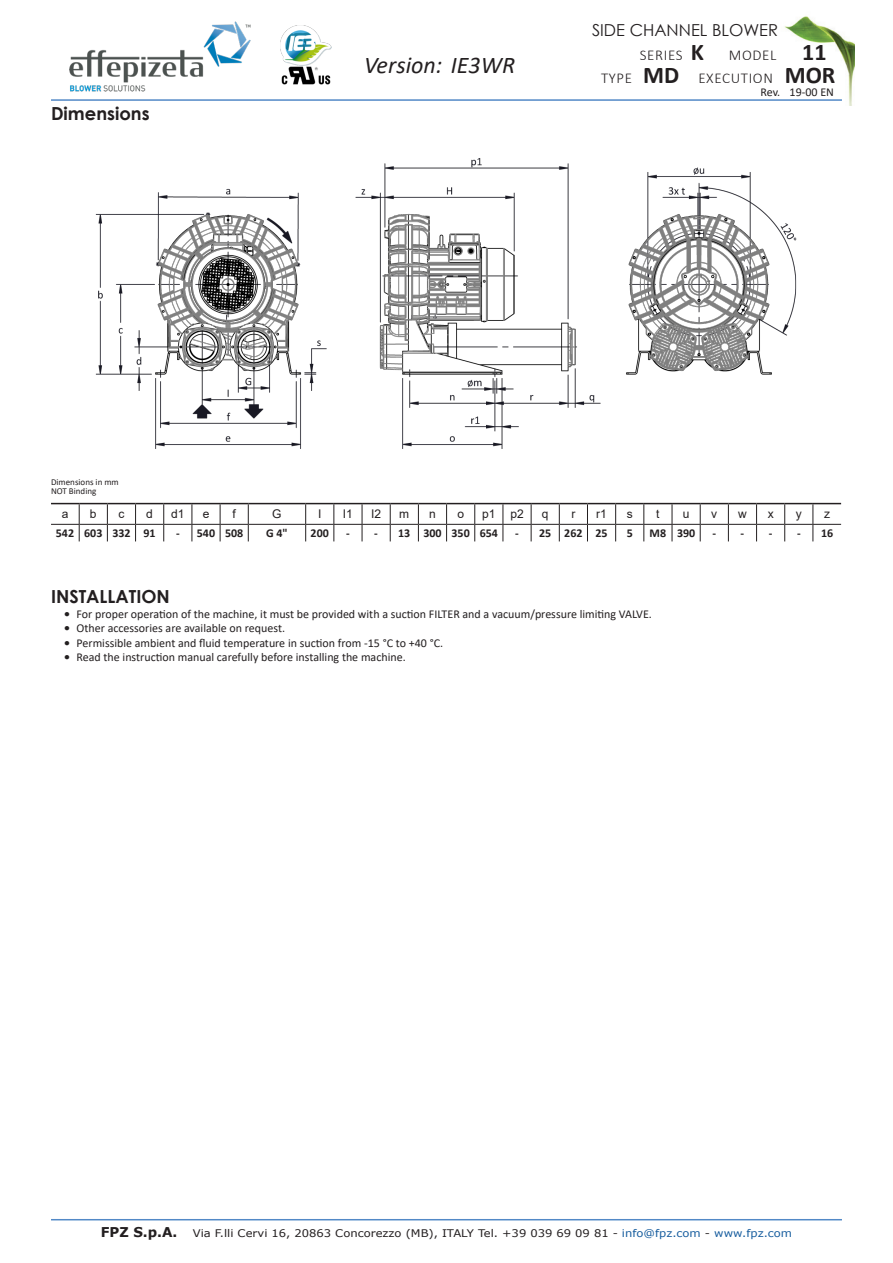
<style>
.page{position:relative;width:893px;height:1263px;background:#fff}
.page>*{position:absolute;margin:0;border:0;box-sizing:border-box;transform-origin:0 0}
.t1{font:italic 24px "Calibri";color:#231f20}
.t2{font:700 24px "Calibri";color:#231f20}
.Installazione_Titolo{font:700 18px "Century Gothic";color:#231f20}
.Ingombri_Titolo{font:700 18px "Century Gothic";color:#231f20}
.t3{font:16.5px "Century Gothic";color:#231f20}
.t4{font:300 15px "Calibri";letter-spacing:.04em;color:#231f20}
.t5{font:12px "Calibri";color:#231f20}
.TestoTabella2{font:700 12px "Calibri";color:#231f20}
.TitoloTabella2{font:12px "Arial";color:#231f20}
.t6{font:10.5px "Verdana";color:#231f20;scale:1.1 1}
.Ingombri_Nota{font:9px "Calibri";color:#231f20}
.s1{font-weight:700;font-size:24px}
.s2{font-family:"Verdana"}
.s3{font-weight:700;font-size:13.5px}
.s4{color:#175d9e}
</style>
<div class="page">
<img style="left:784px;top:16px;width:70px;height:90px">
<hr style="left:51px;top:99px;width:791px;height:2px;background:#5289c7">
<hr style="left:51px;top:1219px;width:791px;height:1px;background:#5289c7">
<img style="left:69px;top:21px;width:182px;height:70px">
<img style="left:281px;top:26px;width:51px;height:59px">
<img style="left:95px;top:158px;width:702px;height:291px">
<hr style="left:248px;top:503px;width:58px;height:1px;background:#231f20">
<svg style="left:51px;top:503px;width:198px;height:38px"></svg>
<hr style="left:248px;top:524px;width:58px;height:1px;background:#231f20">
<svg style="left:305px;top:503px;width:536px;height:38px"></svg>
<p class="Ingombri_Titolo" style="left:51px;top:100px;width:100px">Dimensions</p>
<h1 class="t1" style="left:364px;top:49px;width:152px">Version: IE3WR</h1>
<h3 class="t3" style="left:592px;top:19px;width:188px">SIDE CHANNEL BLOWER</h3>
<h1 class="t2" style="left:691px;top:35px;width:15px">K</h1>
<p class="t4" style="left:643px;top:69px;width:131px"><span class="s1">MD</span> EXECUTION</p>
<p class="t4" style="left:729px;top:45px;width:99px">MODEL <span class="s1">11</span></p>
<p class="t5" style="left:761px;top:84px;width:75px">Rev. 19-00 EN</p>
<p class="t4" style="left:640px;top:45px;width:44px">SERIES</p>
<p class="t4" style="left:601px;top:69px;width:32px">TYPE</p>
<h1 class="t2" style="left:785px;top:58px;width:52px">MOR</h1>
<p class="Ingombri_Nota" style="left:51px;top:475px;width:69px">Dimensions in mm</p>
<p class="Ingombri_Nota" style="left:51px;top:485px;width:47px">NOT Binding</p>
<p class="TitoloTabella2" style="left:62px;top:506px;width:8px">a</p>
<p class="TitoloTabella2" style="left:90px;top:506px;width:8px">b</p>
<p class="TitoloTabella2" style="left:118px;top:506px;width:7px">c</p>
<p class="TitoloTabella2" style="left:146px;top:506px;width:8px">d</p>
<p class="TitoloTabella2" style="left:171px;top:506px;width:15px">d1</p>
<p class="TitoloTabella2" style="left:203px;top:506px;width:8px">e</p>
<p class="TitoloTabella2" style="left:233px;top:506px;width:5px">f</p>
<p class="TitoloTabella2" style="left:272px;top:506px;width:11px">G</p>
<p class="TitoloTabella2" style="left:318px;top:506px;width:5px">I</p>
<p class="TitoloTabella2" style="left:343px;top:506px;width:12px">I1</p>
<p class="TitoloTabella2" style="left:371px;top:506px;width:12px">I2</p>
<p class="TitoloTabella2" style="left:399px;top:506px;width:11px">m</p>
<p class="TitoloTabella2" style="left:429px;top:506px;width:8px">n</p>
<p class="TitoloTabella2" style="left:457px;top:506px;width:8px">o</p>
<p class="TitoloTabella2" style="left:482px;top:506px;width:15px">p1</p>
<p class="TitoloTabella2" style="left:510px;top:506px;width:15px">p2</p>
<p class="TitoloTabella2" style="left:542px;top:506px;width:8px">q</p>
<p class="TitoloTabella2" style="left:571px;top:506px;width:5px">r</p>
<p class="TitoloTabella2" style="left:596px;top:506px;width:12px">r1</p>
<p class="TitoloTabella2" style="left:627px;top:506px;width:7px">s</p>
<p class="TitoloTabella2" style="left:656px;top:506px;width:5px">t</p>
<p class="TitoloTabella2" style="left:683px;top:506px;width:8px">u</p>
<p class="TitoloTabella2" style="left:711px;top:506px;width:7px">v</p>
<p class="TitoloTabella2" style="left:738px;top:506px;width:10px">w</p>
<p class="TitoloTabella2" style="left:768px;top:506px;width:7px">x</p>
<p class="TitoloTabella2" style="left:796px;top:506px;width:7px">y</p>
<p class="TitoloTabella2" style="left:824px;top:506px;width:7px">z</p>
<p class="TestoTabella2" style="left:56px;top:525px;width:20px">542</p>
<p class="TestoTabella2" style="left:84px;top:525px;width:20px">603</p>
<p class="TestoTabella2" style="left:112px;top:525px;width:20px">332</p>
<p class="TestoTabella2" style="left:144px;top:525px;width:14px">91</p>
<p class="TestoTabella2" style="left:176px;top:525px;width:5px">-</p>
<p class="TestoTabella2" style="left:197px;top:525px;width:20px">540</p>
<p class="TestoTabella2" style="left:225px;top:525px;width:20px">508</p>
<p class="TestoTabella2" style="left:266px;top:525px;width:23px">G 4"</p>
<p class="TestoTabella2" style="left:311px;top:525px;width:20px">200</p>
<p class="TestoTabella2" style="left:346px;top:525px;width:5px">-</p>
<p class="TestoTabella2" style="left:374px;top:525px;width:5px">-</p>
<p class="TestoTabella2" style="left:398px;top:525px;width:14px">13</p>
<p class="TestoTabella2" style="left:423px;top:525px;width:20px">300</p>
<p class="TestoTabella2" style="left:452px;top:525px;width:20px">350</p>
<p class="TestoTabella2" style="left:480px;top:525px;width:20px">654</p>
<p class="TestoTabella2" style="left:515px;top:525px;width:5px">-</p>
<p class="TestoTabella2" style="left:539px;top:525px;width:14px">25</p>
<p class="TestoTabella2" style="left:564px;top:525px;width:20px">262</p>
<p class="TestoTabella2" style="left:595px;top:525px;width:14px">25</p>
<p class="TestoTabella2" style="left:627px;top:525px;width:8px">5</p>
<p class="TestoTabella2" style="left:650px;top:525px;width:18px">M8</p>
<p class="TestoTabella2" style="left:677px;top:525px;width:20px">390</p>
<p class="TestoTabella2" style="left:712px;top:525px;width:5px">-</p>
<p class="TestoTabella2" style="left:741px;top:525px;width:5px">-</p>
<p class="TestoTabella2" style="left:769px;top:525px;width:5px">-</p>
<p class="TestoTabella2" style="left:797px;top:525px;width:5px">-</p>
<p class="TestoTabella2" style="left:821px;top:525px;width:14px">16</p>
<p class="Installazione_Titolo" style="left:51px;top:583px;width:120px">INSTALLATION</p>
<p class="t5" style="left:64px;top:606px;width:590px"><span class="s2">•</span> For proper operation of the machine, it must be provided with a suction FILTER and a vacuum/pressure limiting VALVE.</p>
<p class="t5" style="left:64px;top:620px;width:223px"><span class="s2">•</span> Other accessories are available on request.</p>
<p class="t5" style="left:64px;top:634px;width:381px"><span class="s2">•</span> Permissible ambient and fluid temperature in suction from -15 °C to +40 °C.</p>
<p class="t5" style="left:64px;top:649px;width:343px"><span class="s2">•</span> Read the instruction manual carefully before installing the machine.</p>
<p class="t6" style="left:101px;top:1226px;width:630px"><span class="s3">FPZ S.p.A.</span> Via F.lli Cervi 16, 20863 Concorezzo (MB), ITALY Tel. +39 039 69 09 81 - <span class="s4">info@fpz.com</span> - <span class="s4">www.fpz.com</span></p>
</div>
